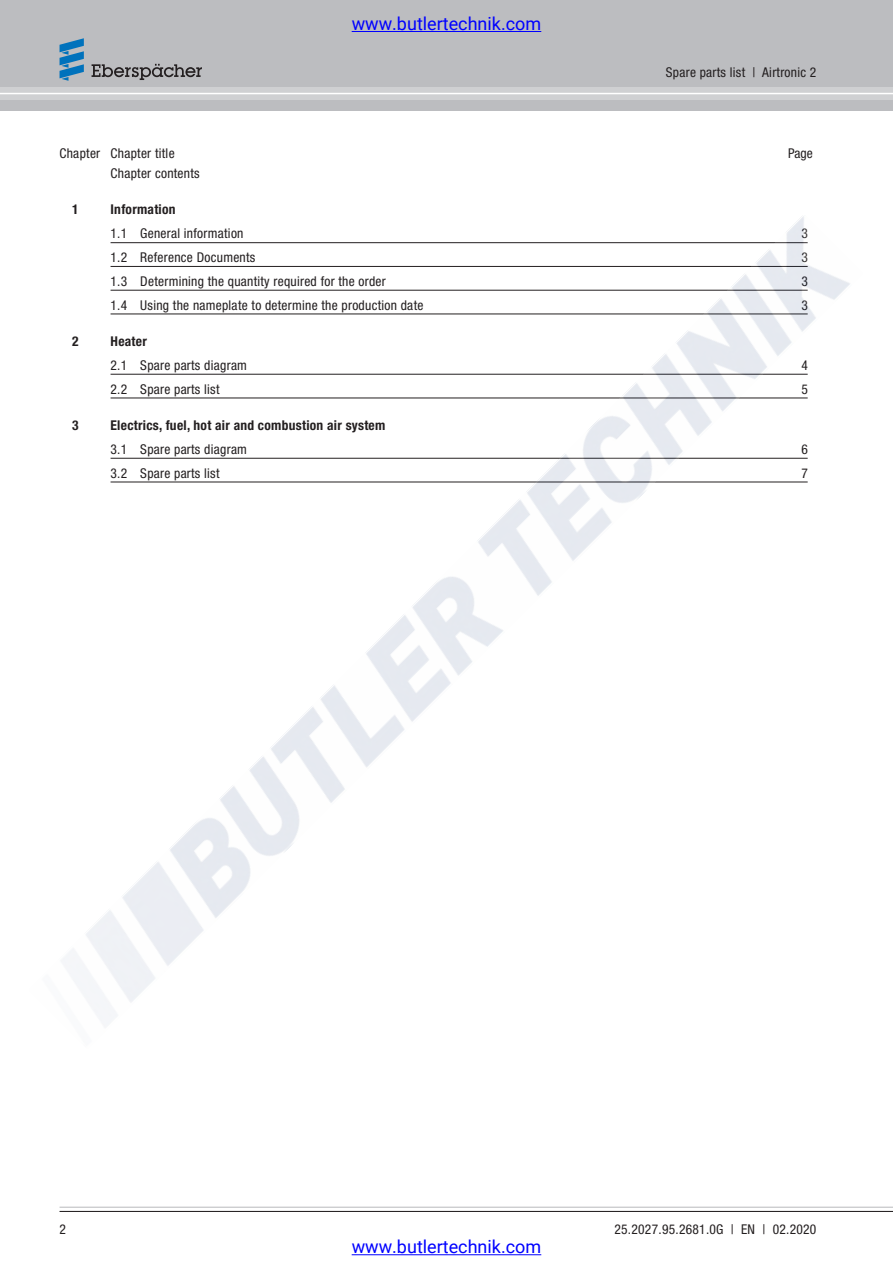
<style>
.page{position:relative;width:893px;height:1263px;background:#fff}
.page>*{position:absolute;margin:0;border:0;box-sizing:border-box;transform-origin:0 0}
.t1{font:18px "Roboto";color:#00f}
.IHV_Überschrift_2012{font:condensed 13.5px "Helvetica Neue LTW1 G";letter-spacing:.02em;color:#231f20}
.t2{font:700 condensed 13.5px "Helvetica Neue LTW1 G";letter-spacing:.02em;color:#231f20}
</style>
<div class="page">
<hr style="left:60px;top:1207px;width:833px;height:1px;background:#bcbdc0">
<hr style="left:60px;top:1211px;width:833px;height:1px;background:#231f20">
<div style="left:0;top:0;width:893px;height:111px;background:#bcbdc0"></div>
<svg style="left:0;top:87px;width:893px;height:13px;fill:#cfd0d2"></svg>
<hr style="left:0;top:93px;width:893px;height:1px;background:#fff">
<svg style="left:92px;top:64px;width:110px;height:16px"></svg>
<svg style="left:60px;top:38px;width:24px;height:43px"></svg>
<img style="left:61px;top:216px;width:789px;height:809px">
<hr style="left:352px;top:31px;width:189px;height:1px;background:#00f">
<hr style="left:352px;top:1254px;width:189px;height:1px;background:#00f">
<h1 class="t1" style="left:352px;top:11px;width:191px">www.butlertechnik.com</h1>
<p class="IHV_Überschrift_2012" style="left:666px;top:64px;width:152px">Spare parts list | Airtronic 2</p>
<p class="IHV_Überschrift_2012" style="left:60px;top:146px;width:117px">Chapter Chapter title</p>
<p class="IHV_Überschrift_2012" style="left:788px;top:146px;width:26px">Page</p>
<p class="IHV_Überschrift_2012" style="left:111px;top:165px;width:91px">Chapter contents</p>
<p class="t2" style="left:72px;top:202px;width:8px">1</p>
<p class="t2" style="left:111px;top:202px;width:67px">Information</p>
<p class="IHV_Überschrift_2012" style="left:111px;top:225px;width:134px">1.1 General information</p>
<p class="IHV_Überschrift_2012" style="left:801px;top:225px;width:8px">3</p>
<p class="IHV_Überschrift_2012" style="left:111px;top:249px;width:146px">1.2 Reference Documents</p>
<p class="IHV_Überschrift_2012" style="left:801px;top:249px;width:8px">3</p>
<p class="IHV_Überschrift_2012" style="left:111px;top:273px;width:277px">1.3 Determining the quantity required for the order</p>
<p class="IHV_Überschrift_2012" style="left:801px;top:273px;width:8px">3</p>
<p class="IHV_Überschrift_2012" style="left:111px;top:297px;width:314px">1.4 Using the nameplate to determine the production date</p>
<p class="IHV_Überschrift_2012" style="left:801px;top:297px;width:8px">3</p>
<p class="t2" style="left:72px;top:333px;width:8px">2</p>
<p class="t2" style="left:111px;top:333px;width:38px">Heater</p>
<p class="IHV_Überschrift_2012" style="left:111px;top:357px;width:138px">2.1 Spare parts diagram</p>
<p class="IHV_Überschrift_2012" style="left:801px;top:357px;width:8px">4</p>
<p class="IHV_Überschrift_2012" style="left:111px;top:381px;width:111px">2.2 Spare parts list</p>
<p class="IHV_Überschrift_2012" style="left:801px;top:381px;width:8px">5</p>
<p class="t2" style="left:72px;top:417px;width:8px">3</p>
<p class="t2" style="left:111px;top:417px;width:276px">Electrics, fuel, hot air and combustion air system</p>
<p class="IHV_Überschrift_2012" style="left:111px;top:441px;width:138px">3.1 Spare parts diagram</p>
<p class="IHV_Überschrift_2012" style="left:801px;top:441px;width:8px">6</p>
<p class="IHV_Überschrift_2012" style="left:111px;top:465px;width:111px">3.2 Spare parts list</p>
<p class="IHV_Überschrift_2012" style="left:801px;top:465px;width:8px">7</p>
<p class="IHV_Überschrift_2012" style="left:60px;top:1221px;width:8px">2</p>
<p class="IHV_Überschrift_2012" style="left:614px;top:1221px;width:203px">25.2027.95.2681.0G | EN | 02.2020</p>
<h1 class="t1" style="left:352px;top:1234px;width:191px">www.butlertechnik.com</h1>
</div>
